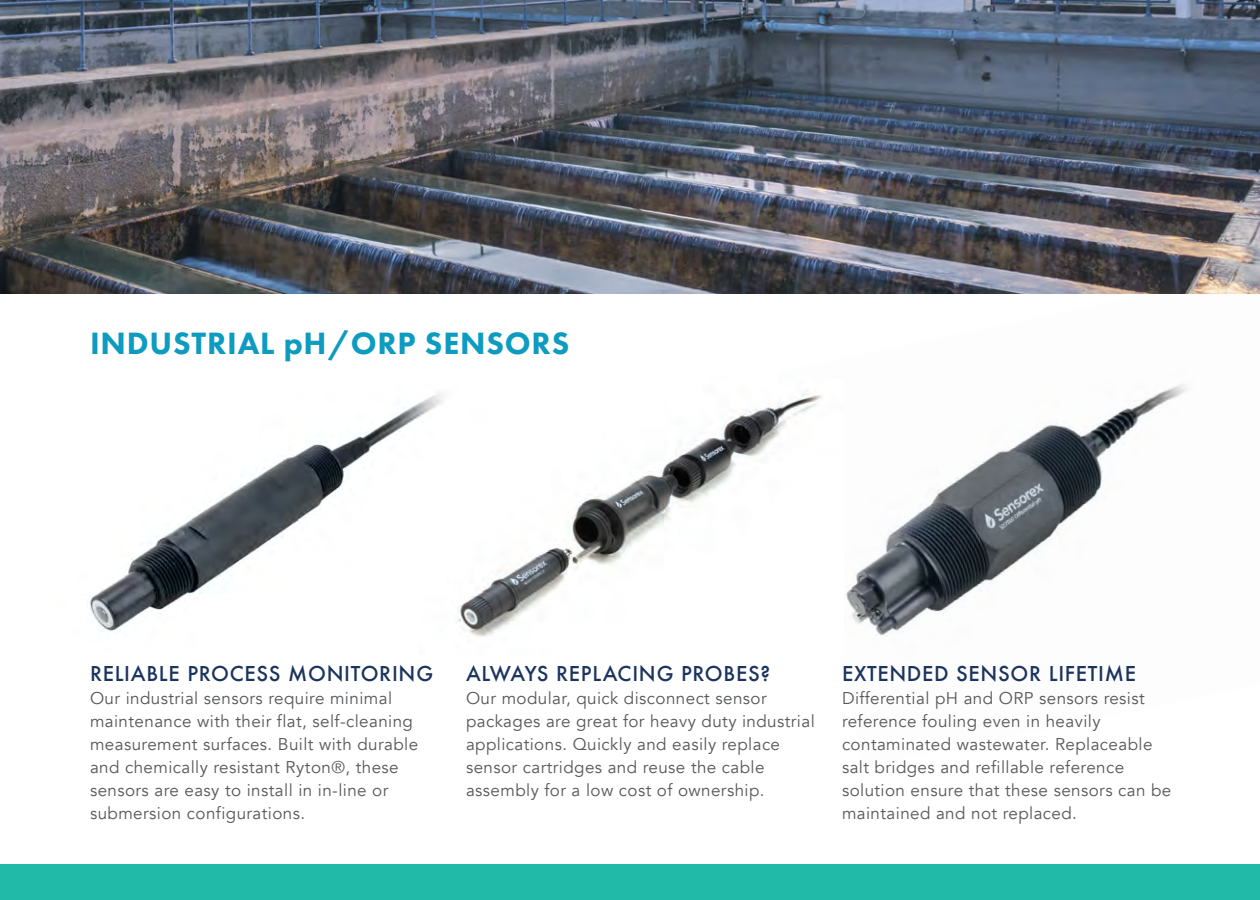
<style>
.page{position:relative;width:1260px;height:900px;background:#fff}
.page>*{position:absolute;margin:0;border:0;box-sizing:border-box;transform-origin:0 0}
.t1{font:800 32px "Futura PT";letter-spacing:.025em;color:#0d9bbf}
.t2{font:500 20px "Futura";letter-spacing:.035em;color:#1a345d}
.t3{font:17px/23px "Avenir";letter-spacing:.025em;color:#57585a}
</style>
<div class="page">
<img style="left:89px;top:403px;width:330px;height:229px">
<img style="left:781px;top:293px;width:479px;height:343px">
<img style="left:419px;top:375px;width:425px;height:262px">
<img style="left:0;top:0;width:1260px;height:293px">
<div style="left:0;top:864px;width:1260px;height:36px;background:#21b9a7"></div>
<p class="t1" style="left:90px;top:323px;width:481px">INDUSTRIAL pH/ORP SENSORS</p>
<p class="t2" style="left:90px;top:660px;width:345px">RELIABLE PROCESS MONITORING</p>
<p class="t3" style="left:90px;top:687px;width:330px">Our industrial sensors require minimal maintenance with their flat, self-cleaning measurement surfaces. Built with durable and chemically resistant Ryton®, these sensors are easy to install in in-line or submersion configurations.</p>
<p class="t2" style="left:466px;top:660px;width:306px">ALWAYS REPLACING PROBES?</p>
<p class="t3" style="left:466px;top:687px;width:350px">Our modular, quick disconnect sensor packages are great for heavy duty industrial applications. Quickly and easily replace sensor cartridges and reuse the cable assembly for a low cost of ownership.</p>
<p class="t2" style="left:842px;top:660px;width:295px">EXTENDED SENSOR LIFETIME</p>
<p class="t3" style="left:842px;top:687px;width:331px">Differential pH and ORP sensors resist reference fouling even in heavily contaminated wastewater. Replaceable salt bridges and refillable reference solution ensure that these sensors can be maintained and not replaced.</p>
</div>
